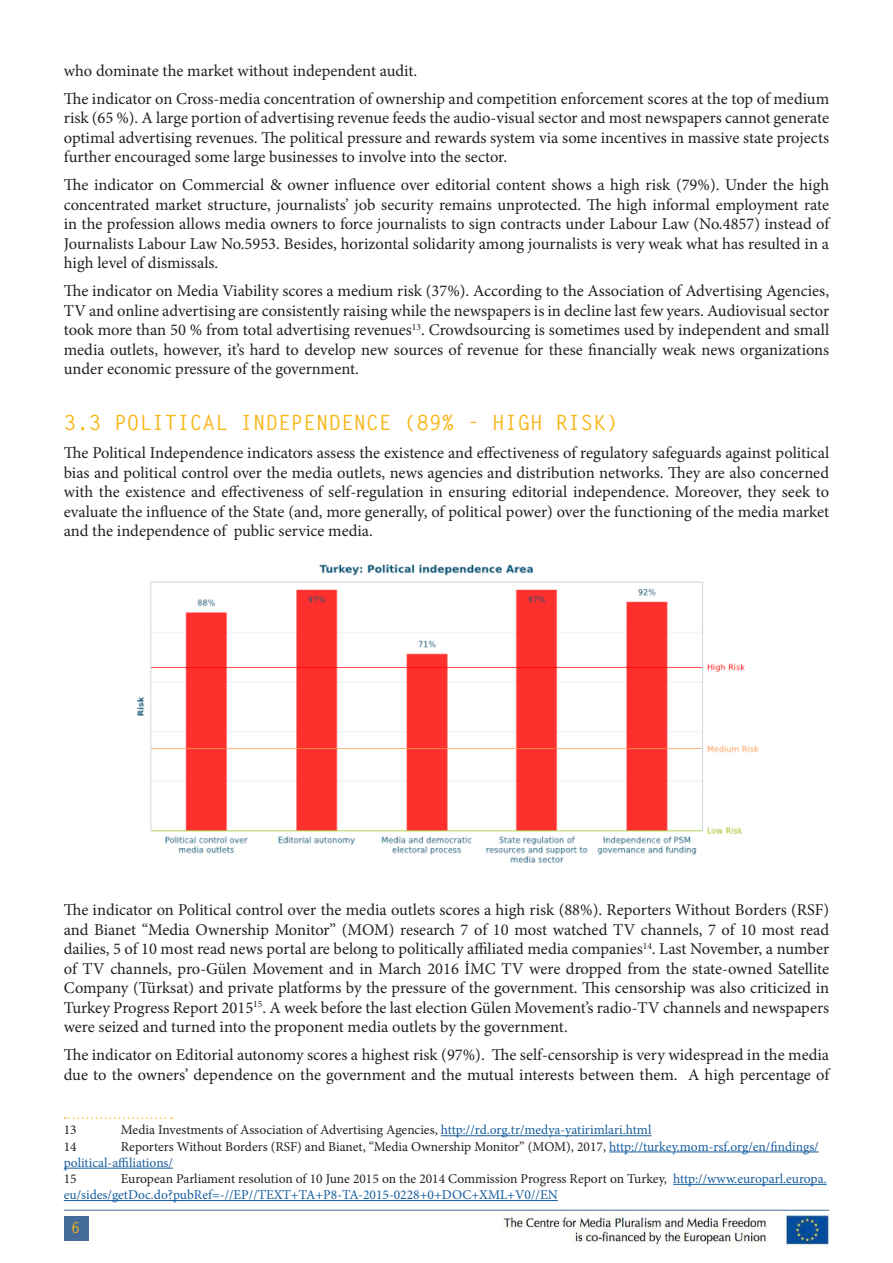
<style>
.page{position:relative;width:893px;height:1263px;background:#fff}
.page>*{position:absolute;margin:0;border:0;box-sizing:border-box;transform-origin:0 0}
.t1{font:700 21px "Letter Gothic Std";color:#f8b617}
.t2{font:16.5px/19.5px "Minion Pro";color:#231f20;text-align:justify}
.t3{font:700 15px "Letter Gothic Std";color:#f8b617}
.t4{font:13.5px/16.2px "Minion Pro";letter-spacing:-.005em;color:#231f20}
.t5{font:13.5px/16.2px "Minion Pro";color:#175d9e}
.s1{color:#175d9e}
.s2{color:#231f20}
</style>
<div class="page">
<hr style="left:64px;top:1210px;width:765px;height:1px;background:#446b99">
<div style="left:64px;top:1216px;width:24px;height:24px;background:#446b99"></div>
<img style="left:502px;top:1214px;width:327px;height:34px">
<svg style="left:65px;top:1117px;width:107px;height:2px"></svg>
<hr style="left:441px;top:1135px;width:210px;height:1px;background:#175d9e">
<hr style="left:609px;top:1151px;width:210px;height:1px;background:#175d9e">
<hr style="left:64px;top:1168px;width:109px;height:1px;background:#175d9e">
<hr style="left:673px;top:1184px;width:154px;height:1px;background:#175d9e">
<hr style="left:64px;top:1200px;width:494px;height:1px;background:#175d9e">
<img style="left:137px;top:564px;width:622px;height:299px">
<p class="t2" style="left:64px;top:61px;width:355px">who dominate the market without independent audit.</p>
<p class="t2" style="left:64px;top:89px;width:767px">The indicator on Cross-media concentration of ownership and competition enforcement scores at the top of medium risk (65 %). A large portion of advertising revenue feeds the audio-visual sector and most newspapers cannot generate optimal advertising revenues. The political pressure and rewards system via some incentives in massive state projects further encouraged some large businesses to involve into the sector.</p>
<p class="t2" style="left:64px;top:175px;width:767px">The indicator on Commercial &amp; owner influence over editorial content shows a high risk (79%). Under the high concentrated market structure, journalists’ job security remains unprotected. The high informal employment rate in the profession allows media owners to force journalists to sign contracts under Labour Law (No.4857) instead of Journalists Labour Law No.5953. Besides, horizontal solidarity among journalists is very weak what has resulted in a high level of dismissals.</p>
<p class="t2" style="left:64px;top:281px;width:767px">The indicator on Media Viability scores a medium risk (37%). According to the Association of Advertising Agencies, TV and online advertising are consistently raising while the newspapers is in decline last few years. Audiovisual sector took more than 50 % from total advertising revenues<sup>13</sup>. Crowdsourcing is sometimes used by independent and small media outlets, however, it’s hard to develop new sources of revenue for these financially weak news organizations under economic pressure of the government.</p>
<p class="t1" style="left:64px;top:410px;width:556px">3.3 POLITICAL INDEPENDENCE (89% - HIGH RISK)</p>
<p class="t2" style="left:64px;top:443px;width:767px">The Political Independence indicators assess the existence and effectiveness of regulatory safeguards against political bias and political control over the media outlets, news agencies and distribution networks. They are also concerned with the existence and effectiveness of self-regulation in ensuring editorial independence. Moreover, they seek to evaluate the influence of the State (and, more generally, of political power) over the functioning of the media market and the independence of public service media.</p>
<p class="t2" style="left:64px;top:900px;width:767px">The indicator on Political control over the media outlets scores a high risk (88%). Reporters Without Borders (RSF) and Bianet “Media Ownership Monitor” (MOM) research 7 of 10 most watched TV channels, 7 of 10 most read dailies, 5 of 10 most read news portal are belong to politically affiliated media companies<sup>14</sup>. Last November, a number of TV channels, pro-Gülen Movement and in March 2016 İMC TV were dropped from the state-owned Satellite Company (Türksat) and private platforms by the pressure of the government. This censorship was also criticized in Turkey Progress Report 2015<sup>15</sup>. A week before the last election Gülen Movement’s radio-TV channels and newspapers were seized and turned into the proponent media outlets by the government.</p>
<p class="t2" style="left:64px;top:1045px;width:767px">The indicator on Editorial autonomy scores a highest risk (97%). The self-censorship is very widespread in the media due to the owners’ dependence on the government and the mutual interests between them. A high percentage of</p>
<p class="t4" style="left:64px;top:1122px;width:14px">13</p>
<p class="t4" style="left:121px;top:1122px;width:532px">Media Investments of Association of Advertising Agencies, <span class="s1">http://rd.org.tr/medya-yatirimlari.html</span></p>
<p class="t4" style="left:64px;top:1138px;width:14px">14</p>
<p class="t4" style="left:64px;top:1138px;width:756px;text-indent:57px">Reporters Without Borders (RSF) and Bianet, “Media Ownership Monitor” (MOM), 2017, <span class="s1">http://turkey.mom-rsf.org/en/findings/ political-affiliations/</span></p>
<p class="t4" style="left:64px;top:1171px;width:14px">15</p>
<p class="t5" style="left:64px;top:1171px;width:764px;text-indent:57px"><span class="s2">European Parliament resolution of 10 June 2015 on the 2014 Commission Progress Report on Turkey,</span> http://www.europarl.europa. eu/sides/getDoc.do?pubRef=-//EP//TEXT+TA+P8-TA-2015-0228+0+DOC+XML+V0//EN</p>
<p class="t3" style="left:71px;top:1219px;width:10px">6</p>
</div>
